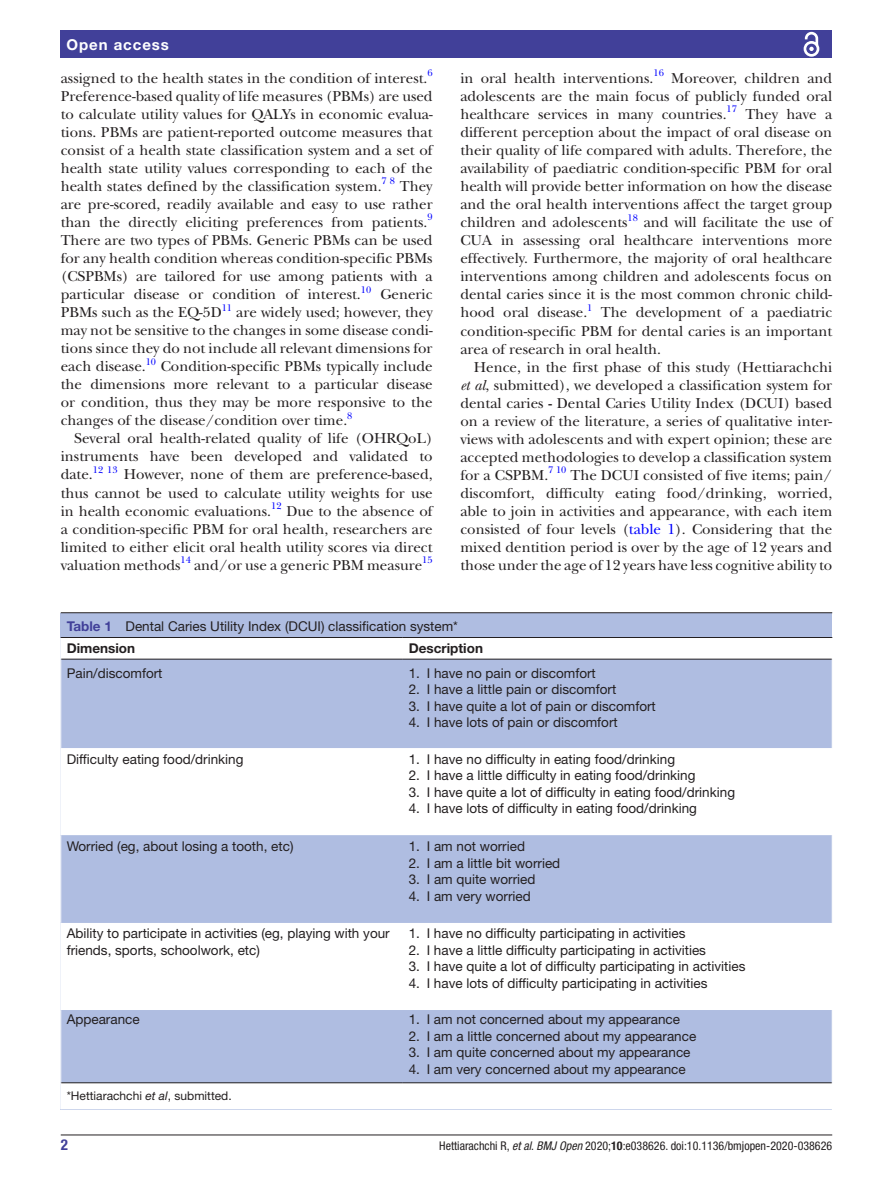
<style>
.page{position:relative;width:893px;height:1191px;background:#fff}
.page>*{position:absolute;margin:0;border:0;box-sizing:border-box;transform-origin:0 0}
.t1{font:15px/18px "New Baskerville";color:#231f20;text-align:justify}
.t2{font:700 15px "Helvetica Neue LT Std";letter-spacing:.065em;color:#fff}
.t3{font:700 condensed 15px "Helvetica Neue LT Std";color:#414099}
.t4{font:13.5px/22px "Helvetica Neue LT Std";color:#231f20}
.t5{font:700 13.5px "Helvetica Neue LT Std";color:#231f20}
.t6{font:condensed 12px "Helvetica Neue LT Std";color:#231f20}
.t7{font:12px "Helvetica Neue LT Std";color:#231f20}
.t8{font:9.9px "New Baskerville";color:#00f}
.s1{font-style:italic}
.s2{font-weight:700}
.s3{color:#00f}
.s4{font-weight:700;color:#414099}
</style>
<div class="page">
<hr style="left:61px;top:1134px;width:771px;height:1px;background:#231f20">
<div style="left:61px;top:31px;width:771px;height:27px;background:#414099"></div>
<svg style="left:803px;top:31px;width:17px;height:26px"></svg>
<div style="left:61px;top:613px;width:771px;height:496px;background:#afbde1"></div>
<hr style="left:61px;top:612px;width:771px;height:1px;background:#231f20">
<div style="left:61px;top:638px;width:771px;height:471px;background:#fff"></div>
<svg style="left:61px;top:660px;width:771px;height:422px"></svg>
<hr style="left:61px;top:637px;width:342px;height:1px;background:#231f20">
<hr style="left:61px;top:659px;width:342px;height:1px;background:#231f20">
<hr style="left:403px;top:637px;width:429px;height:1px;background:#231f20">
<hr style="left:403px;top:659px;width:429px;height:1px;background:#231f20">
<hr style="left:403px;top:1082px;width:429px;height:1px;background:#231f20">
<hr style="left:61px;top:1082px;width:342px;height:1px;background:#231f20">
<svg style="left:60px;top:638px;width:1px;height:21px"></svg>
<svg style="left:60px;top:1082px;width:1px;height:27px"></svg>
<hr style="left:67px;top:1099px;width:765px;height:2px;background:#fff">
<p class="t2" style="left:66px;top:35px;width:104px">Open access</p>
<p class="t1" style="left:61px;top:69px;width:368px">assigned to the health states in the condition of interest.</p>
<p class="t8" style="left:427px;top:67px;width:7px">6</p>
<p class="t1" style="left:61px;top:87px;width:373px">Preference-based quality of life measures (PBMs) are used to calculate utility values for QALYs in economic evalua&shy;tions. PBMs are patient-reported outcome measures that consist of a health state classification system and a set of health state utility values corresponding to each of the health states defined by the classification system.</p>
<p class="t8" style="left:382px;top:175px;width:15px">7 8</p>
<p class="t1" style="left:61px;top:177px;width:373px;text-indent:339px">They are pre-scored, readily available and easy to use rather than the directly eliciting preferences from patients.</p>
<p class="t8" style="left:427px;top:211px;width:7px">9</p>
<p class="t1" style="left:61px;top:231px;width:373px">There are two types of PBMs. Generic PBMs can be used for any health condition whereas condition-specific PBMs (CSPBMs) are tailored for use among patients with a particular disease or condition of interest.</p>
<p class="t8" style="left:361px;top:283px;width:12px">10</p>
<p class="t1" style="left:380px;top:285px;width:54px">Generic</p>
<p class="t1" style="left:61px;top:303px;width:163px">PBMs such as the EQ-5D</p>
<p class="t8" style="left:222px;top:301px;width:12px">11</p>
<p class="t1" style="left:61px;top:303px;width:373px;text-indent:175px">are widely used; however, they may not be sensitive to the changes in some disease condi&shy;tions since they do not include all relevant dimensions for each disease.<sup>10</sup> Condition-specific PBMs typically include the dimensions more relevant to a particular disease or condition, thus they may be more responsive to the changes of the disease/condition over time.</p>
<p class="t8" style="left:347px;top:410px;width:7px">8</p>
<p class="t1" style="left:61px;top:430px;width:373px;text-indent:14px">Several oral health-related quality of life (OHRQoL) instruments have been developed and validated to date.<sup>12</sup> <sup>13</sup> However, none of them are preference-based, thus cannot be used to calculate utility weights for use in health economic evaluations.</p>
<p class="t8" style="left:271px;top:500px;width:12px">12</p>
<p class="t1" style="left:61px;top:502px;width:373px;text-indent:226px">Due to the absence of a condition-specific PBM for oral health, researchers are limited to either elicit oral health utility scores via direct valuation methods</p>
<p class="t8" style="left:181px;top:554px;width:12px">14</p>
<p class="t1" style="left:194px;top:556px;width:230px">and/or use a generic PBM measure</p>
<p class="t8" style="left:422px;top:554px;width:12px">15</p>
<p class="t1" style="left:460px;top:69px;width:195px">in oral health interventions.</p>
<p class="t8" style="left:653px;top:67px;width:12px">16</p>
<p class="t1" style="left:460px;top:69px;width:373px;text-indent:211px">Moreover, children and adolescents are the main focus of publicly funded oral healthcare services in many countries.<sup>17</sup></p>
<p class="t1" style="left:460px;top:105px;width:373px;text-indent:285px">They have a different perception about the impact of oral disease on their quality of life compared with adults. Therefore, the availability of paediatric condition-specific PBM for oral health will provide better information on how the disease and the oral health interventions affect the target group children and adolescents</p>
<p class="t8" style="left:628px;top:212px;width:12px">18</p>
<p class="t1" style="left:460px;top:213px;width:373px;text-indent:183px">and will facilitate the use of CUA in assessing oral healthcare interventions more effectively. Furthermore, the majority of oral healthcare interventions among children and adolescents focus on dental caries since it is the most common chronic child&shy;hood oral disease.</p>
<p class="t8" style="left:587px;top:302px;width:7px">1</p>
<p class="t1" style="left:460px;top:304px;width:373px;text-indent:141px">The development of a paediatric condition-specific PBM for dental caries is an important area of research in oral health.</p>
<p class="t1" style="left:460px;top:358px;width:373px;text-indent:14px">Hence, in the first phase of this study (Hettiarachchi <span class="s1">et al</span>, submitted), we developed a classification system for dental caries <span class="s2">-</span> Dental Caries Utility Index (DCUI) based on a review of the literature, a series of qualitative inter&shy;views with adolescents and with expert opinion; these are accepted methodologies to develop a classification system for a CSPBM.<sup>7</sup> <sup>10</sup> The DCUI consisted of five items; pain/ discomfort, difficulty eating food/drinking, worried, able to join in activities and appearance, with each item consisted of four levels (<span class="s3">table 1</span>). Considering that the mixed dentition period is over by the age of 12 years and those under the age of 12 years have less cognitive ability to</p>
<p class="t4" style="left:67px;top:615px;width:393px"><span class="s4">Table 1</span> Dental Caries Utility Index (DCUI) classification system*<br><span class="s2">Dimension</span></p>
<p class="t5" style="left:409px;top:640px;width:76px">Description</p>
<p class="t4" style="left:67px;top:662px;width:97px">Pain/discomfort</p>
<p class="t4" style="left:409px;top:662px;width:189px">1. I have no pain or discomfort</p>
<p class="t4" style="left:409px;top:678px;width:209px">2. I have a little pain or discomfort</p>
<p class="t4" style="left:409px;top:695px;width:249px">3. I have quite a lot of pain or discomfort</p>
<p class="t4" style="left:409px;top:711px;width:211px">4. I have lots of pain or discomfort</p>
<p class="t4" style="left:67px;top:747px;width:178px">Difficulty eating food/drinking</p>
<p class="t4" style="left:409px;top:747px;width:268px">1. I have no difficulty in eating food/drinking</p>
<p class="t4" style="left:409px;top:764px;width:288px">2. I have a little difficulty in eating food/drinking</p>
<p class="t4" style="left:409px;top:780px;width:328px">3. I have quite a lot of difficulty in eating food/drinking</p>
<p class="t4" style="left:409px;top:797px;width:290px">4. I have lots of difficulty in eating food/drinking</p>
<p class="t4" style="left:67px;top:835px;width:228px">Worried (eg, about losing a tooth, etc)</p>
<p class="t4" style="left:409px;top:835px;width:118px">1. I am not worried</p>
<p class="t4" style="left:409px;top:851px;width:153px">2. I am a little bit worried</p>
<p class="t4" style="left:409px;top:868px;width:128px">3. I am quite worried</p>
<p class="t4" style="left:409px;top:884px;width:123px">4. I am very worried</p>
<p class="t4" style="left:67px;top:925px;width:325px;line-height:16.2px">Ability to participate in activities (eg, playing with your friends, sports, schoolwork, etc)</p>
<p class="t4" style="left:409px;top:922px;width:278px">1. I have no difficulty participating in activities</p>
<p class="t4" style="left:409px;top:939px;width:299px">2. I have a little difficulty participating in activities</p>
<p class="t4" style="left:409px;top:955px;width:338px">3. I have quite a lot of difficulty participating in activities</p>
<p class="t4" style="left:409px;top:972px;width:300px">4. I have lots of difficulty participating in activities</p>
<p class="t4" style="left:67px;top:1008px;width:75px">Appearance</p>
<p class="t4" style="left:409px;top:1008px;width:273px">1. I am not concerned about my appearance</p>
<p class="t4" style="left:409px;top:1024px;width:289px">2. I am a little concerned about my appearance</p>
<p class="t4" style="left:409px;top:1041px;width:283px">3. I am quite concerned about my appearance</p>
<p class="t4" style="left:409px;top:1057px;width:279px">4. I am very concerned about my appearance</p>
<p class="t7" style="left:67px;top:1089px;width:166px">*Hettiarachchi <span class="s1">et al</span>, submitted.</p>
<p class="t3" style="left:61px;top:1135px;width:9px">2</p>
<p class="t6" style="left:439px;top:1138px;width:394px">Hettiarachchi R, <span class="s1">et al</span>. <span class="s1">BMJ Open</span> 2020;<span class="s2">10</span>:e038626. doi:10.1136/bmjopen-2020-038626</p>
</div>
